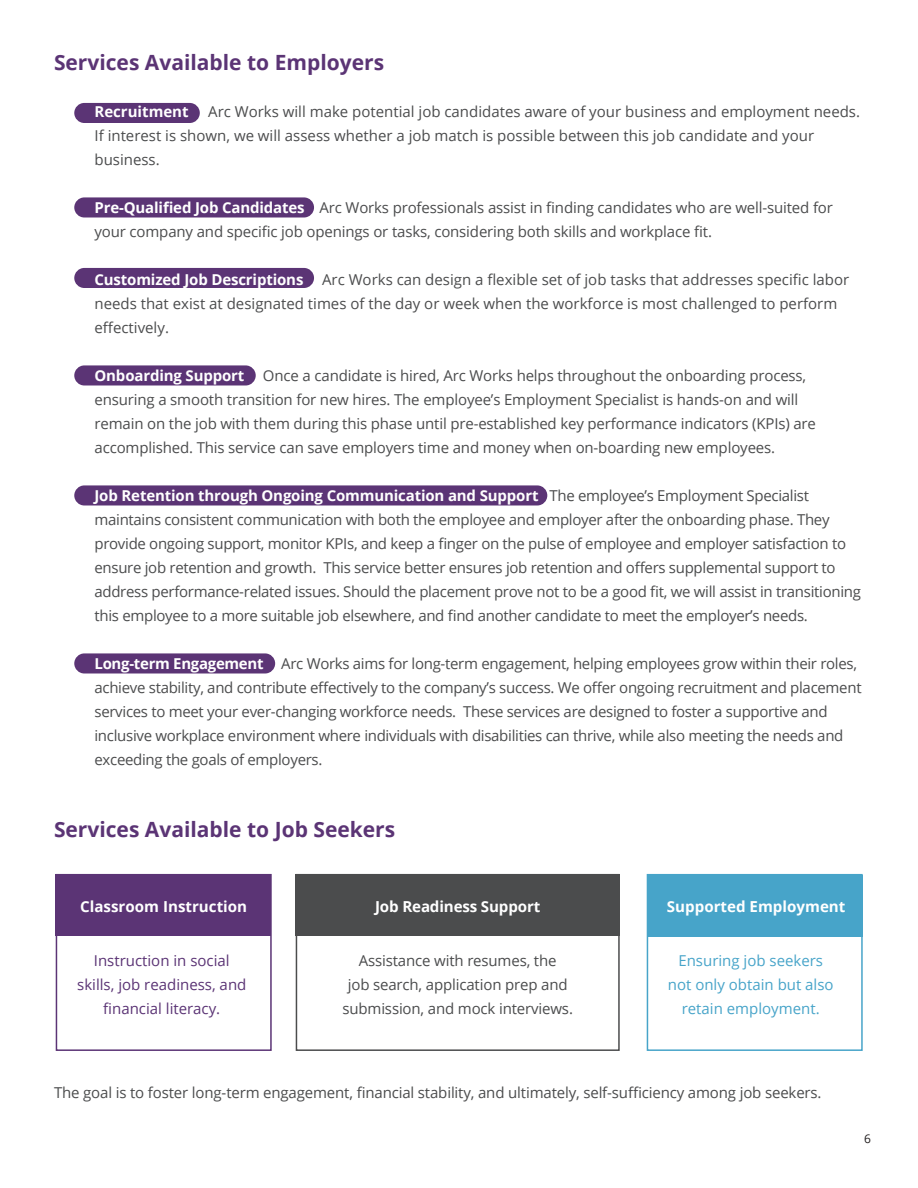
<style>
.page{position:relative;width:918px;height:1188px;background:#fff}
.page>*{position:absolute;margin:0;border:0;box-sizing:border-box;transform-origin:0 0}
.t1{font:700 21px "Open Sans";color:#5b3475}
.t2{font:700 15.15px "Open Sans";color:#fff}
.t3{font:15px/24px "Open Sans";letter-spacing:-.01em;color:#4b4c4d}
.t4{font:15px/24.2px "Open Sans";color:#5b3475;text-align:center}
.t5{font:15px/24.2px "Open Sans";color:#47a4c9;text-align:center}
.t6{font:700 15px "Open Sans";color:#fff}
.t7{font:12px "Open Sans";color:#231f20}
.s1{font-weight:700;color:#fff}
</style>
<div class="page">
<div style="left:74px;top:103px;width:126px;height:20px;background:#5b3475;border-radius:10px"></div>
<div style="left:74px;top:197px;width:240px;height:20px;background:#5b3475;border-radius:10px"></div>
<div style="left:74px;top:268px;width:240px;height:20px;background:#5b3475;border-radius:10px"></div>
<div style="left:74px;top:365px;width:182px;height:20px;background:#5b3475;border-radius:10px"></div>
<div style="left:74px;top:653px;width:201px;height:20px;background:#5b3475;border-radius:10px"></div>
<div style="left:74px;top:485px;width:473px;height:20px;background:#5b3475;border-radius:10px"></div>
<div style="left:56px;top:874px;width:216px;height:177px;border:2px solid #5b3475"></div>
<div style="left:296px;top:874px;width:324px;height:177px;border:2px solid #4b4c4d"></div>
<div style="left:647px;top:874px;width:216px;height:177px;border:2px solid #47a4c9"></div>
<div style="left:55px;top:874px;width:216px;height:61px;background:#5b3475"></div>
<div style="left:647px;top:876px;width:216px;height:61px;background:#47a4c9"></div>
<div style="left:296px;top:874px;width:324px;height:61px;background:#4b4c4d"></div>
<p class="t1" style="left:54px;top:48px;width:332px">Services Available to Employers</p>
<p class="t6" style="left:94px;top:101px;width:96px">Recruitment</p>
<p class="t3" style="left:94px;top:99px;width:767px;text-indent:114px">Arc Works will make potential job candidates aware of your business and employment needs.<br>If interest is shown, we will assess whether a job match is possible between this job candidate and your business.</p>
<p class="t3" style="left:94px;top:195px;width:740px"><span class="s1">Pre-Qualified Job Candidates</span> Arc Works professionals assist in finding candidates who are well-suited for your company and specific job openings or tasks, considering both skills and workplace fit.</p>
<p class="t3" style="left:94px;top:267px;width:756px"><span class="s1">Customized Job Descriptions</span> Arc Works can design a flexible set of job tasks that addresses specific labor needs that exist at designated times of the day or week when the workforce is most challenged to perform effectively.</p>
<p class="t3" style="left:94px;top:363px;width:723px"><span class="s1">Onboarding Support</span> Once a candidate is hired, Arc Works helps throughout the onboarding process, ensuring a smooth transition for new hires. The employee’s Employment Specialist is hands-on and will remain on the job with them during this phase until pre-established key performance indicators (KPIs) are accomplished. This service can save employers time and money when on-boarding new employees.</p>
<p class="t3" style="left:94px;top:483px;width:768px"><span class="s1">Job Retention through Ongoing Communication and Support</span> The employee’s Employment Specialist maintains consistent communication with both the employee and employer after the onboarding phase. They provide ongoing support, monitor KPIs, and keep a finger on the pulse of employee and employer satisfaction to ensure job retention and growth. This service better ensures job retention and offers supplemental support to address performance-related issues. Should the placement prove not to be a good fit, we will assist in transitioning this employee to a more suitable job elsewhere, and find another candidate to meet the employer’s needs.</p>
<p class="t3" style="left:94px;top:651px;width:769px"><span class="s1">Long-term Engagement</span> Arc Works aims for long-term engagement, helping employees grow within their roles, achieve stability, and contribute effectively to the company’s success. We offer ongoing recruitment and placement services to meet your ever-changing workforce needs. These services are designed to foster a supportive and inclusive workplace environment where individuals with disabilities can thrive, while also meeting the needs and exceeding the goals of employers.</p>
<p class="t1" style="left:54px;top:814px;width:343px">Services Available to Job Seekers</p>
<p class="t2" style="left:80px;top:896px;width:169px">Classroom Instruction</p>
<p class="t2" style="left:375px;top:896px;width:167px">Job Readiness Support</p>
<p class="t2" style="left:667px;top:896px;width:180px">Supported Employment</p>
<p class="t5" style="left:668px;top:948px;width:167px">Ensuring job seekers not only obtain but also retain employment.</p>
<p class="t4" style="left:77px;top:948px;width:171px">Instruction in social skills, job readiness, and financial literacy.</p>
<p class="t3" style="left:342px;top:948px;width:232px;text-align:center">Assistance with resumes, the<br>job search, application prep and submission, and mock interviews.</p>
<p class="t3" style="left:54px;top:1080px;width:769px">The goal is to foster long-term engagement, financial stability, and ultimately, self-sufficiency among job seekers.</p>
<p class="t7" style="left:864px;top:1131px;width:8px">6</p>
</div>
